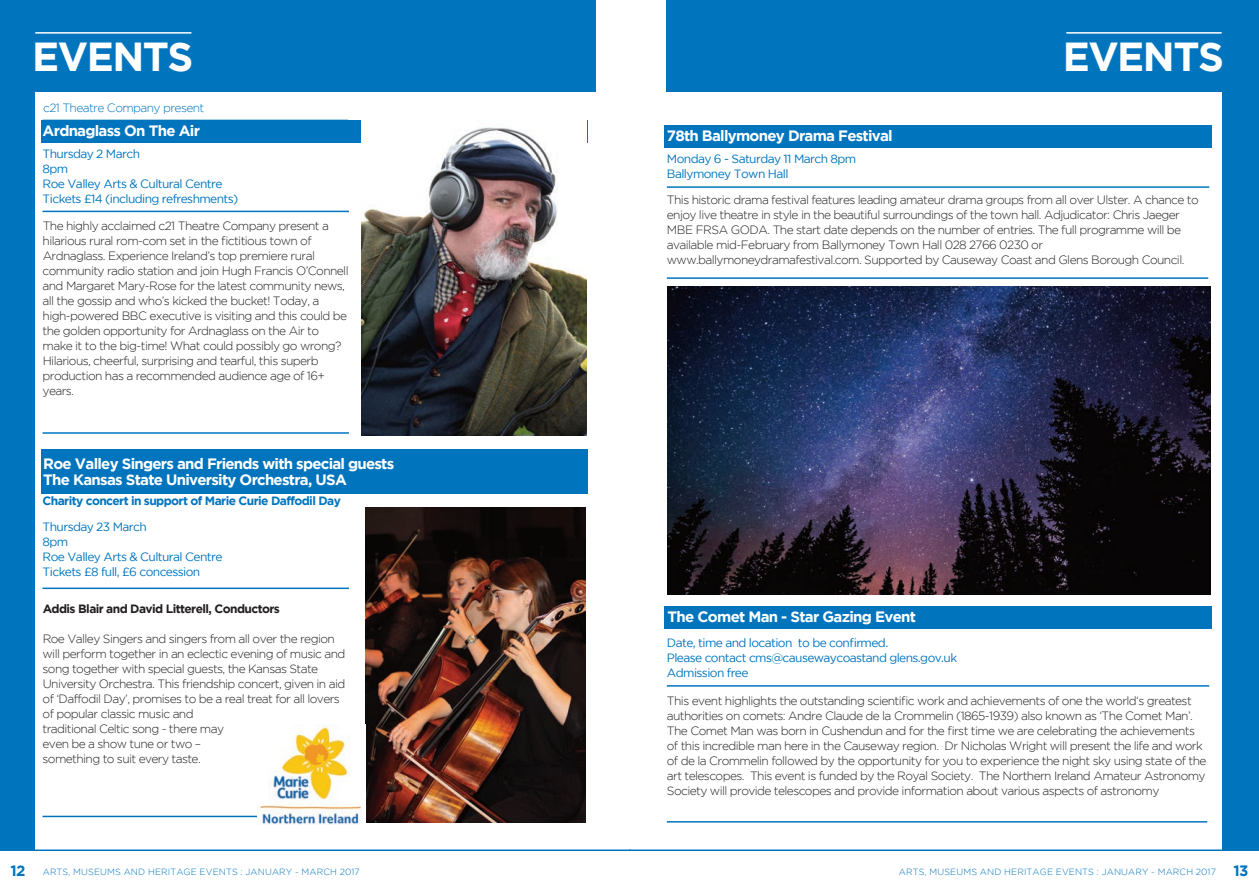
<style>
.page{position:relative;width:1259px;height:893px;background:#fff}
.page>*{position:absolute;margin:0;border:0;box-sizing:border-box;transform-origin:0 0}
.t1{font:700 40.5px "Gotham";letter-spacing:-.035em;color:#fff}
.t2{font:700 15px/16.5px "Gotham";letter-spacing:-.045em;color:#fff}
.t3{font:300 12px/15px "Gotham";letter-spacing:-.05em;color:#231f20}
.t4{font:12px/15px "Gotham";letter-spacing:-.05em;color:#0075be}
.t5{font:700 12px "Gotham";letter-spacing:-.045em;color:#0075be}
.t6{font:700 12px "Gotham";letter-spacing:-.045em;color:#231f20}
.t7{font:300 12px "Gotham";letter-spacing:-.05em;color:#0075be}
.t8{font:300 9px "Gotham";letter-spacing:.015em;color:#0075be}
.s1{font-weight:700;font-size:15px}
</style>
<div class="page">
<div style="left:0;top:0;width:595px;height:850px;background:#0075be"></div>
<div style="left:36px;top:92px;width:561px;height:758px;background:#fff"></div>
<div style="left:666px;top:0;width:593px;height:850px;background:#0075be"></div>
<div style="left:659px;top:92px;width:563px;height:758px;background:#fff"></div>
<hr style="left:629px;top:849px;width:630px;height:2px;background:#0075be">
<hr style="left:0;top:849px;width:630px;height:2px;background:#0075be">
<hr style="left:1066px;top:32px;width:155px;height:2px;background:#fff">
<hr style="left:35px;top:32px;width:156px;height:2px;background:#fff">
<hr style="left:43px;top:432px;width:306px;height:2px;background:#0075be">
<hr style="left:43px;top:211px;width:306px;height:1px;background:#0075be">
<img style="left:365px;top:507px;width:220px;height:315px">
<hr style="left:43px;top:816px;width:306px;height:1px;background:#0075be">
<hr style="left:43px;top:588px;width:306px;height:1px;background:#0075be">
<img style="left:258px;top:726px;width:104px;height:99px">
<hr style="left:667px;top:277px;width:541px;height:2px;background:#0075be">
<hr style="left:667px;top:186px;width:542px;height:2px;background:#0075be">
<img style="left:668px;top:287px;width:542px;height:307px">
<hr style="left:667px;top:821px;width:540px;height:2px;background:#0075be">
<hr style="left:667px;top:685px;width:542px;height:2px;background:#0075be">
<div style="left:41px;top:120px;width:546px;height:23px;background:#0075be"></div>
<div style="left:664px;top:125px;width:548px;height:23px;background:#0075be"></div>
<div style="left:664px;top:606px;width:548px;height:23px;background:#0075be"></div>
<div style="left:41px;top:449px;width:546px;height:44px;background:#0075be"></div>
<img style="left:362px;top:120px;width:225px;height:315px">
<h1 class="t1" style="left:32px;top:42px;width:163px">events</h1>
<h1 class="t1" style="left:1062px;top:42px;width:163px">events</h1>
<p class="t7" style="left:43px;top:103px;width:163px">c21 theatre company present</p>
<p class="t2" style="left:43px;top:123px;width:159px">ardnaglass on the air</p>
<p class="t4" style="left:42px;top:147px;width:197px">Thursday 2 March<br>8pm<br>Roe Valley Arts &amp; Cultural Centre<br>Tickets £14 (including refreshments)</p>
<p class="t3" style="left:43px;top:220px;width:307px">the highly acclaimed c21 theatre company present a hilarious rural rom-com set in the fictitious town of ardnaglass. experience ireland’s top premiere rural community radio station and join hugh Francis O’connell and margaret mary-rose for the latest community news, all the gossip and who’s kicked the bucket! today, a high-powered BBc executive is visiting and this could be the golden opportunity for ardnaglass on the air to make it to the big-time! What could possibly go wrong? hilarious, cheerful, surprising and tearful, this superb production has a recommended audience age of 16+ years.</p>
<p class="t2" style="left:43px;top:456px;width:352px">roe valley singers and friends with special guests the Kansas state university orchestra, usa</p>
<p class="t5" style="left:43px;top:497px;width:300px">charity concert in support of marie curie daffodil day</p>
<p class="t4" style="left:42px;top:520px;width:181px">Thursday 23 March<br>8pm<br>Roe Valley Arts &amp; Cultural Centre<br>Tickets £8 full, £6 concession</p>
<p class="t6" style="left:43px;top:604px;width:239px">addis blair and david litterell, conductors</p>
<p class="t3" style="left:43px;top:632px;width:304px">roe valley singers and singers from all over the region will perform together in an eclectic evening of music and song together with special guests, the Kansas state university Orchestra. this friendship concert, given in aid of ‘Daffodil Day’, promises to be a real treat for all lovers of popular classic music and<br>traditional celtic song - there may<br>even be a show tune or two –<br>something to suit every taste.</p>
<p class="t2" style="left:667px;top:128px;width:227px">78th ballymoney drama festival</p>
<p class="t4" style="left:667px;top:152px;width:191px">Monday 6 - Saturday 11 March 8pm<br>Ballymoney Town Hall</p>
<p class="t3" style="left:667px;top:193px;width:533px">this historic drama festival features leading amateur drama groups from all over ulster. a chance to enjoy live theatre in style in the beautiful surroundings of the town hall. adjudicator: chris jaeger mBe Frsa gODa. the start date depends on the number of entries. the full programme will be available mid-February from Ballymoney town hall 028 2766 0230 or www.ballymoneydramafestival.com. supported by causeway coast and glens Borough council.</p>
<p class="t2" style="left:667px;top:610px;width:250px">the comet man - star gazing event</p>
<p class="t4" style="left:667px;top:636px;width:292px">Date, time and location to be confirmed.<br>Please contact cms@causewaycoastand glens.gov.uk<br>Admission free</p>
<p class="t3" style="left:667px;top:694px;width:541px">this event highlights the outstanding scientific work and achievements of one the world‘s greatest authorities on comets: andre claude de la crommelin (1865-1939) also known as ‘the comet man’. the comet man was born in cushendun and for the first time we are celebrating the achievements of this incredible man here in the causeway region. Dr nicholas Wright will present the life and work of de la crommelin followed by the opportunity for you to experience the night sky using state of the art telescopes. this event is funded by the royal society. the northern ireland amateur astronomy society will provide telescopes and provide information about various aspects of astronomy</p>
<p class="t8" style="left:11px;top:869px;width:350px"><span class="s1">12</span> arts, museums anD heritage events : january - march 2017</p>
<p class="t8" style="left:899px;top:869px;width:351px">arts, museums anD heritage events : january - march 2017 <span class="s1">13</span></p>
</div>
